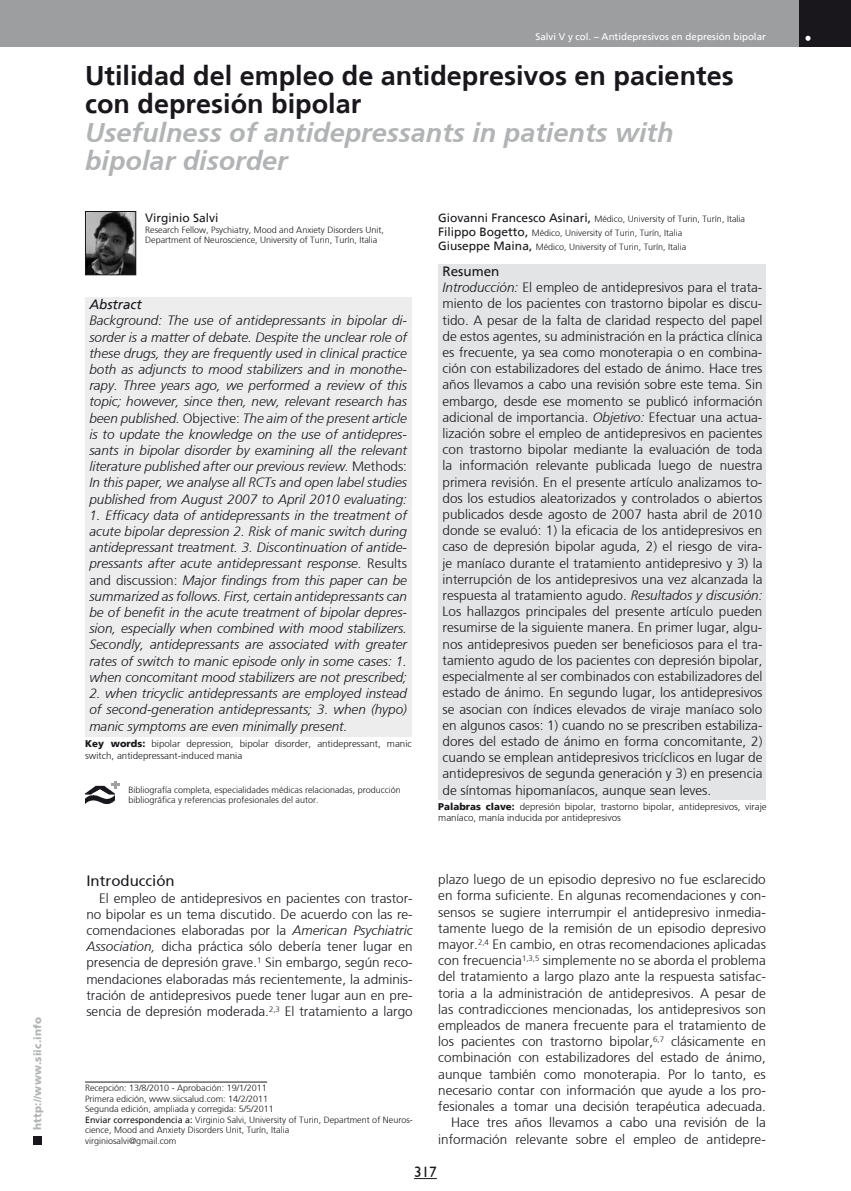
<style>
.page{position:relative;width:851px;height:1191px;background:#fff}
.page>*{position:absolute;margin:0;border:0;box-sizing:border-box;transform-origin:0 0}
.t1{font:700 27px/28.5px "Frutiger";color:#1a171c}
.t2{font:italic 700 27px/28.5px "Frutiger";color:#b1b3b4}
.t3{font:15px "Frutiger Roman";color:#1a171c}
.t4{font:15px "Humanist 521 BT";color:#1a171c}
.t5{font:300 13.5px/16.2px "Frutiger";color:#1a171c}
.t6{font:italic 300 13.5px/16.2px "Frutiger";color:#1a171c;text-align:justify}
.t7{font:italic 13.5px "Frutiger";color:#1a171c}
.t8{font:12px "Frutiger";color:#1a171c}
.t9{font:900 10.5px "Frutiger";letter-spacing:.015em;color:#b1b3b4}
.t10{font:300 9.75px/11.2px "Frutiger";color:#1a171c}
.t11{font:9.75px "Frutiger";color:#fff}
.t12{font:300 9px/10.5px "Frutiger";color:#1a171c}
.s1{font-weight:400;font-size:12px}
.s2{font-style:normal}
.s3{font-weight:900}
.s4{font-style:italic}
.s5{font-weight:400}
</style>
<div class="page">
<svg style="left:414px;top:1178px;width:23px;height:1px"></svg>
<div style="left:33px;top:1135px;width:9px;height:9px;background:#1a171c"></div>
<div style="left:0;top:0;width:850px;height:47px;background:#9d9ea0"></div>
<div style="left:799px;top:0;width:51px;height:47px;background:#1a171c"></div>
<svg style="left:805px;top:36px;width:5px;height:5px"></svg>
<div style="left:438px;top:264px;width:327px;height:535px;background:#e3e4e5"></div>
<div style="left:85px;top:297px;width:327px;height:439px;background:#ededee"></div>
<img style="left:87px;top:213px;width:47px;height:60px">
<div style="left:85px;top:211px;width:51px;height:64px;border:1px solid #1a171c"></div>
<img style="left:85px;top:785px;width:30px;height:18px">
<svg style="left:111px;top:781px;width:9px;height:7px"></svg>
<hr style="left:85px;top:1081px;width:182px;height:1px;background:#1a171c">
<p class="t9" style="left:31px;top:1129px;width:114px;rotate:-90deg">http://www.siic.info</p>
<p class="t11" style="left:535px;top:31px;width:232px">Salvi V y col. – Antidepresivos en depresión bipolar</p>
<h1 class="t1" style="left:85px;top:61px;width:650px">Utilidad del empleo de antidepresivos en pacientes con depresión bipolar</h1>
<h1 class="t2" style="left:85px;top:118px;width:590px">Usefulness of antidepressants in patients with bipolar disorder</h1>
<p class="t8" style="left:145px;top:211px;width:75px">Virginio Salvi</p>
<p class="t12" style="left:145px;top:224px;width:240px">Research Fellow, Psychiatry, Mood and Anxiety Disorders Unit,<br>Department of Neuroscience, University of Turin, Turín, Italia</p>
<p class="t12" style="left:438px;top:211px;width:308px;line-height:14.4px"><span class="s1">Giovanni Francesco Asinari,</span> Médico, University of Turin, Turín, Italia<br><span class="s1">Filippo Bogetto,</span> Médico, University of Turin, Turín, Italia<br><span class="s1">Giuseppe Maina,</span> Médico, University of Turin, Turín, Italia</p>
<p class="t7" style="left:89px;top:296px;width:54px">Abstract</p>
<p class="t6" style="left:89px;top:312px;width:319px">Background: The use of antidepressants in bipolar di&shy;sorder is a matter of debate. Despite the unclear role of these drugs, they are frequently used in clinical practice both as adjuncts to mood stabilizers and in monothe&shy;rapy. Three years ago, we performed a review of this topic; however, since then, new, relevant research has been published. <span class="s2">Objective:</span> The aim of the present article is to update the knowledge on the use of antidepres&shy;sants in bipolar disorder by examining all the relevant literature published after our previous review. <span class="s2">Methods:<br></span>In this paper, we analyse all RCTs and open label studies published from August 2007 to April 2010 evaluating:</p>
<p class="t6" style="left:89px;top:507px;width:319px">1. Efficacy data of antidepressants in the treatment of acute bipolar depression 2. Risk of manic switch during antidepressant treatment. 3. Discontinuation of antide&shy;pressants after acute antidepressant response. <span class="s2">Results and discussion:</span> Major findings from this paper can be summarized as follows. First, certain antidepressants can be of benefit in the acute treatment of bipolar depres&shy;sion, especially when combined with mood stabilizers.<br>Secondly, antidepressants are associated with greater rates of switch to manic episode only in some cases: 1. when concomitant mood stabilizers are not prescribed;</p>
<p class="t6" style="left:89px;top:685px;width:319px">2. when tricyclic antidepressants are employed instead of second-generation antidepressants; 3. when (hypo) manic symptoms are even minimally present.</p>
<p class="t10" style="left:85px;top:738px;width:328px"><span class="s3">Key words:</span> bipolar depression, bipolar disorder, antidepressant, manic switch, antidepressant-induced mania</p>
<p class="t12" style="left:128px;top:784px;width:274px">Bibliografía completa, especialidades médicas relacionadas, producción bibliográfica y referencias profesionales del autor.</p>
<p class="t3" style="left:86px;top:872px;width:90px">Introducción</p>
<p class="t5" style="left:86px;top:890px;width:328px;text-align:justify;text-indent:13px">El empleo de antidepresivos en pacientes con trastor&shy;no bipolar es un tema discutido. De acuerdo con las re&shy;comendaciones elaboradas por la <span class="s4">American Psychiatric Association,</span> dicha práctica sólo debería tener lugar en presencia de depresión grave.<sup>1</sup> Sin embargo, según reco&shy;mendaciones elaboradas más recientemente, la adminis&shy;tración de antidepresivos puede tener lugar aun en pre&shy;sencia de depresión moderada.<sup>2,3</sup> El tratamiento a largo</p>
<p class="t12" style="left:85px;top:1082px;width:329px">Recepción: 13/8/2010 - Aprobación: 19/1/2011<br>Primera edición, www.siicsalud.com: 14/2/2011<br>Segunda edición, ampliada y corregida: 5/5/2011<br><span class="s5">Enviar correspondencia a:</span> Virginio Salvi, University of Turin, Department of Neuros&shy;cience, Mood and Anxiety Disorders Unit, Turín, Italia<br>virginiosalvi@gmail.com</p>
<p class="t5" style="left:442px;top:263px;width:321px"><span class="s5">Resumen<br></span><span class="s4">Introducción:</span> El empleo de antidepresivos para el trata&shy;miento de los pacientes con trastorno bipolar es discu&shy;tido. A pesar de la falta de claridad respecto del papel de estos agentes, su administración en la práctica clínica es frecuente, ya sea como monoterapia o en combina&shy;ción con estabilizadores del estado de ánimo. Hace tres años llevamos a cabo una revisión sobre este tema. Sin embargo, desde ese momento se publicó información adicional de importancia. <span class="s4">Objetivo:</span> Efectuar una actua&shy;lización sobre el empleo de antidepresivos en pacientes con trastorno bipolar mediante la evaluación de toda la información relevante publicada luego de nuestra primera revisión. En el presente artículo analizamos to&shy;dos los estudios aleatorizados y controlados o abiertos publicados desde agosto de 2007 hasta abril de 2010 donde se evaluó: 1) la eficacia de los antidepresivos en caso de depresión bipolar aguda, 2) el riesgo de vira&shy;je maníaco durante el tratamiento antidepresivo y 3) la interrupción de los antidepresivos una vez alcanzada la respuesta al tratamiento agudo. <span class="s4">Resultados y discusión:<br></span>Los hallazgos principales del presente artículo pueden resumirse de la siguiente manera. En primer lugar, algu&shy;nos antidepresivos pueden ser beneficiosos para el tra&shy;tamiento agudo de los pacientes con depresión bipolar, especialmente al ser combinados con estabilizadores del estado de ánimo. En segundo lugar, los antidepresivos se asocian con índices elevados de viraje maníaco solo en algunos casos: 1) cuando no se prescriben estabiliza&shy;dores del estado de ánimo en forma concomitante, 2) cuando se emplean antidepresivos tricíclicos en lugar de antidepresivos de segunda generación y 3) en presencia de síntomas hipomaníacos, aunque sean leves.</p>
<p class="t10" style="left:438px;top:801px;width:330px"><span class="s3">Palabras clave:</span> depresión bipolar, trastorno bipolar, antidepresivos, viraje maníaco, manía inducida por antidepresivos</p>
<p class="t5" style="left:438px;top:871px;width:329px;text-align:right">plazo luego de un episodio depresivo no fue esclarecido en forma suficiente. En algunas recomendaciones y con&shy;sensos se sugiere interrumpir el antidepresivo inmedia&shy;tamente luego de la remisión de un episodio depresivo mayor.<sup>2,4</sup> En cambio, en otras recomendaciones aplicadas con frecuencia<sup>1,3,5</sup> simplemente no se aborda el problema del tratamiento a largo plazo ante la respuesta satisfac&shy;toria a la administración de antidepresivos. A pesar de las contradicciones mencionadas, los antidepresivos son empleados de manera frecuente para el tratamiento de los pacientes con trastorno bipolar,<sup>6,7</sup> clásicamente en combinación con estabilizadores del estado de ánimo, aunque también como monoterapia. Por lo tanto, es necesario contar con información que ayude a los pro&shy;fesionales a tomar una decisión terapéutica adecuada.<br>Hace tres años llevamos a cabo una revisión de la información relevante sobre el empleo de antidepre-</p>
<p class="t4" style="left:414px;top:1162px;width:24px">317</p>
</div>
